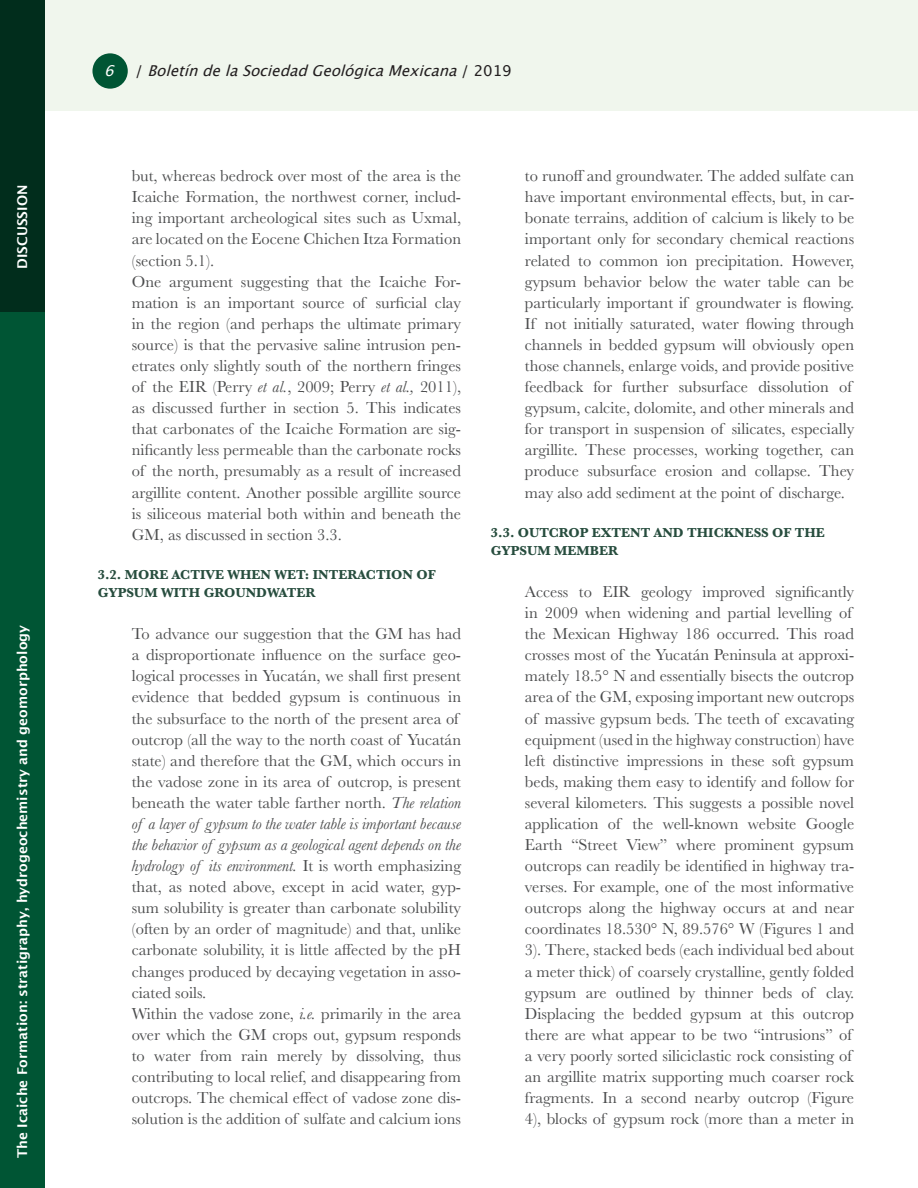
<style>
.page{position:relative;width:918px;height:1188px;background:#fff}
.page>*{position:absolute;margin:0;border:0;box-sizing:border-box;transform-origin:0 0}
.Indented-text{font:16.5px/21.1px "Baskerville";color:#4b4c4d;text-align:justify}
.t1{font:italic 15px "Lucida Grande";color:#231f20}
.Hierarchy_2{font:700 13.5px/18.1px "Baskerville";color:#274d3e}
.Section{font:600 13.5px "Lucida Sans";color:#fff}
.s1{color:#fff}
.s2{font-style:normal}
.s3{font-style:italic}
</style>
<div class="page">
<div style="left:0;top:311px;width:44px;height:877px;background:#005534"></div>
<div style="left:45px;top:0;width:873px;height:111px;background:#f0f6ed"></div>
<div style="left:92px;top:53px;width:36px;height:36px;background:#005534;border-radius:50%"></div>
<div style="left:0;top:0;width:44px;height:311px;background:#012d1c"></div>
<p class="Section" style="left:15px;top:269px;width:85px;rotate:-90deg">DISCUSSION</p>
<p class="Section" style="left:15px;top:1158px;width:534px;rotate:-90deg">The Icaiche Formation: stratigraphy, hydrogeochemistry and geomorphology</p>
<p class="t1" style="left:104px;top:62px;width:409px"><span class="s1">6</span> <span class="s2">/</span> BoletíndelaSociedadGeológicaMexicana<span class="s2">/ 2 0 1 9</span></p>
<p class="Indented-text" style="left:132px;top:165px;width:331px">but, whereas bedrock over most of the area is the Icaiche Formation, the northwest corner, includ&shy;ing important archeological sites such as Uxmal, are located on the Eocene Chichen Itza Formation (section 5.1).</p>
<p class="Indented-text" style="left:132px;top:271px;width:331px">One argument suggesting that the Icaiche For&shy;mation is an important source of surficial clay in the region (and perhaps the ultimate primary source) is that the pervasive saline intrusion pen&shy;etrates only slightly south of the northern fringes of the EIR (Perry <span class="s3">et al.</span>, 2009; Perry <span class="s3">et al.,</span> 2011), as discussed further in section 5. This indicates that carbonates of the Icaiche Formation are sig&shy;nificantly less permeable than the carbonate rocks of the north, presumably as a result of increased argillite content. Another possible argillite source is siliceous material both within and beneath the GM, as discussed in section 3.3.</p>
<p class="Hierarchy_2" style="left:98px;top:566px;width:339px">3.2. MORE ACTIVE WHEN WET: INTERACTION OF<br>GYPSUM WITH GROUNDWATER</p>
<p class="Indented-text" style="left:132px;top:623px;width:331px;text-align:left">To advance our suggestion that the GM has had a disproportionate influence on the surface geo&shy;logical processes in Yucatán, we shall first present evidence that bedded gypsum is continuous in the subsurface to the north of the present area of outcrop (all the way to the north coast of Yucatán state) and therefore that the GM, which occurs in the vadose zone in its area of outcrop, is present beneath the water table farther north. <span class="s3">The relation of a layer of gypsum to the water table is important because the behavior of gypsum as a geological agent depends on the hydrology of its environment.</span> It is worth emphasizing that, as noted above, except in acid water, gyp&shy;sum solubility is greater than carbonate solubility (often by an order of magnitude) and that, unlike carbonate solubility, it is little affected by the pH changes produced by decaying vegetation in asso&shy;ciated soils.</p>
<p class="Indented-text" style="left:132px;top:1003px;width:331px">Within the vadose zone, <span class="s3">i.e.</span> primarily in the area over which the GM crops out, gypsum responds to water from rain merely by dissolving, thus contributing to local relief, and disappearing from outcrops. The chemical effect of vadose zone dis&shy;solution is the addition of sulfate and calcium ions</p>
<p class="Indented-text" style="left:525px;top:165px;width:331px;text-align:left">to runoff and groundwater. The added sulfate can have important environmental effects, but, in car&shy;bonate terrains, addition of calcium is likely to be important only for secondary chemical reactions related to common ion precipitation. However, gypsum behavior below the water table can be particularly important if groundwater is flowing.<br>If not initially saturated, water flowing through channels in bedded gypsum will obviously open those channels, enlarge voids, and provide positive feedback for further subsurface dissolution of gypsum, calcite, dolomite, and other minerals and for transport in suspension of silicates, especially argillite. These processes, working together, can produce subsurface erosion and collapse. They may also add sediment at the point of discharge.</p>
<p class="Hierarchy_2" style="left:491px;top:523px;width:335px">3.3. OUTCROP EXTENT AND THICKNESS OF THE<br>GYPSUM MEMBER</p>
<p class="Indented-text" style="left:525px;top:581px;width:331px;text-align:left">Access to EIR geology improved significantly in 2009 when widening and partial levelling of the Mexican Highway 186 occurred. This road crosses most of the Yucatán Peninsula at approxi&shy;mately 18.5° N and essentially bisects the outcrop area of the GM, exposing important new outcrops of massive gypsum beds. The teeth of excavating equipment (used in the highway construction) have left distinctive impressions in these soft gypsum beds, making them easy to identify and follow for several kilometers. This suggests a possible novel application of the well-known website Google Earth “Street View” where prominent gypsum outcrops can readily be identified in highway tra&shy;verses. For example, one of the most informative outcrops along the highway occurs at and near coordinates 18.530° N, 89.576° W (Figures 1 and 3). There, stacked beds (each individual bed about a meter thick) of coarsely crystalline, gently folded gypsum are outlined by thinner beds of clay.<br>Displacing the bedded gypsum at this outcrop there are what appear to be two “intrusions” of a very poorly sorted siliciclastic rock consisting of an argillite matrix supporting much coarser rock fragments. In a second nearby outcrop (Figure 4), blocks of gypsum rock (more than a meter in</p>
</div>
